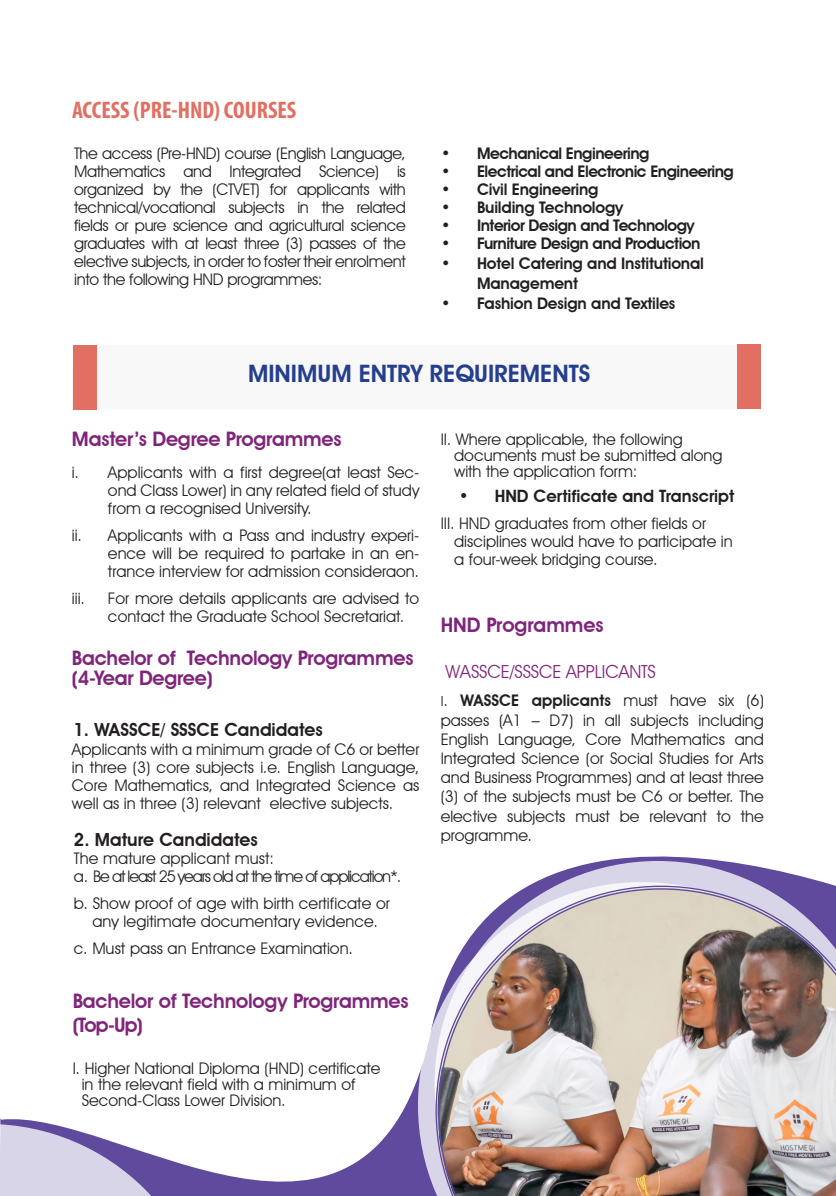
<style>
.page{position:relative;width:836px;height:1196px;background:#fff}
.page>*{position:absolute;margin:0;border:0;box-sizing:border-box;transform-origin:0 0}
.t1{font:600 24px "Avant Garde IT Cby BT";color:#253f8e}
.t2{font:700 condensed 24px "Myriad Pro";color:#e16f62}
.t3{font:600 20px/20px "Avant Garde IT Cby BT";letter-spacing:-.01em;color:#7f247a}
.t4{font:600 18px "Avant Garde IT Cby BT";color:#231f20}
.t5{font:18px "Avant Garde IT Cby BT";letter-spacing:-.01em;color:#7f247a}
.t6{font:600 17px "Avant Garde IT Cby BT";color:#231f20}
.t7{font:16px/18px "Avant Garde IT Cby BT";color:#231f20;text-align:justify}
.t8{font:600 16px "Avant Garde IT Cby BT";letter-spacing:-.03em;color:#231f20}
.t9{font:600 16px/20px "Avant Garde IT Cby BT";letter-spacing:-.01em;color:#231f20}
.t10{font:16px "Avant Garde IT Cby BT";letter-spacing:-.07em;color:#231f20}
.s1{font-size:14px}
.s2{font-weight:600}
</style>
<div class="page">
<svg style="left:210px;top:856px;width:504px;height:339px"></svg>
<svg style="left:418px;top:881px;width:16px;height:314px"></svg>
<svg style="left:434px;top:860px;width:399px;height:335px"></svg>
<img style="left:438px;top:888px;width:397px;height:307px">
<svg style="left:0;top:1119px;width:210px;height:76px"></svg>
<div style="left:73px;top:345px;width:23px;height:64px;background:#e16f62"></div>
<div style="left:737px;top:344px;width:23px;height:65px;background:#e16f62"></div>
<p class="t2" style="left:72px;top:95px;width:226px">ACCESS (PRE-HND) COURSES</p>
<p class="t7" style="left:74px;top:144px;width:333px">The access (Pre-HND) course (English Language, Mathematics and Integrated Science) is organized by the (CTVET) for applicants with technical/vocational subjects in the related fields or pure science and agricultural science graduates with at least three (3) passes of the elective subjects, in order to foster their enrolment into the following HND programmes:</p>
<p class="t8" style="left:441px;top:144px;width:210px">• Mechanical Engineering</p>
<p class="t8" style="left:441px;top:162px;width:294px">• Electrical and Electronic Engineering</p>
<p class="t9" style="left:441px;top:179px;width:159px">• Civil Engineering</p>
<p class="t9" style="left:441px;top:197px;width:184px">• Building Technology</p>
<p class="t8" style="left:441px;top:216px;width:255px">• Interior Design and Technology</p>
<p class="t8" style="left:441px;top:234px;width:261px">• Furniture Design and Production</p>
<p class="t9" style="left:477px;top:253px;width:228px;text-indent:-36px">• Hotel Catering and Institutional<br>Management</p>
<p class="t9" style="left:441px;top:293px;width:236px">• Fashion Design and Textiles</p>
<p class="t1" style="left:248px;top:359px;width:343px">MINIMUM ENTRY REQUIREMENTS</p>
<p class="t3" style="left:72px;top:428px;width:271px">Master’s Degree Programmes</p>
<p class="t7" style="left:108px;top:463px;width:313px;text-indent:-36px">i. Applicants with a first degree(at least Sec&shy;ond Class Lower) in any related field of study from a recognised University.</p>
<p class="t7" style="left:108px;top:526px;width:313px;text-indent:-36px">ii. Applicants with a Pass and industry experi&shy;ence will be required to partake in an en&shy;trance interview for admission consideraon.</p>
<p class="t7" style="left:72px;top:589px;width:14px">iii.</p>
<p class="t7" style="left:108px;top:589px;width:313px">For more details applicants are advised to contact the Graduate School Secretariat.</p>
<p class="t3" style="left:72px;top:647px;width:343px">Bachelor of Technology Programmes (4-Year Degree)</p>
<p class="t4" style="left:73px;top:718px;width:251px">1. WASSCE/ SSSCE Candidates</p>
<p class="t7" style="left:72px;top:740px;width:349px">Applicants with a minimum grade of C6 or better in three (3) core subjects i.e. English Language, Core Mathematics, and Integrated Science as well as in three (3) relevant elective subjects.</p>
<p class="t4" style="left:74px;top:828px;width:185px">2. Mature Candidates</p>
<p class="t7" style="left:74px;top:849px;width:202px">The mature applicant must:</p>
<p class="t10" style="left:74px;top:866px;width:329px">a. Be at least 25 years old at the time of application*.</p>
<p class="t7" style="left:74px;top:894px;width:317px">b. Show proof of age with birth certificate or</p>
<p class="t7" style="left:92px;top:912px;width:287px">any legitimate documentary evidence.</p>
<p class="t7" style="left:74px;top:939px;width:280px">c. Must pass an Entrance Examination.</p>
<p class="t3" style="left:73px;top:988px;width:337px;line-height:24px">Bachelor of Technology Programmes (Top-Up)</p>
<p class="t7" style="left:73px;top:1058px;width:309px">I. Higher National Diploma (HND) certificate</p>
<p class="t7" style="left:82px;top:1074px;width:275px">in the relevant field with a minimum of</p>
<p class="t7" style="left:82px;top:1090px;width:205px">Second-Class Lower Division.</p>
<p class="t7" style="left:440px;top:430px;width:243px">II. Where applicable, the following</p>
<p class="t7" style="left:454px;top:446px;width:269px">documents must be submitted along</p>
<p class="t7" style="left:454px;top:462px;width:185px">with the application form:</p>
<p class="t6" style="left:458px;top:485px;width:277px">• HND Certificate and Transcript</p>
<p class="t7" style="left:440px;top:514px;width:267px">III. HND graduates from other fields or</p>
<p class="t7" style="left:454px;top:532px;width:280px">disciplines would have to participate in</p>
<p class="t7" style="left:454px;top:550px;width:205px">a four-week bridging course.</p>
<p class="t3" style="left:440px;top:614px;width:164px">HND Programmes</p>
<p class="t5" style="left:445px;top:660px;width:212px">WASSCE/SSSCE APPLICANTS</p>
<p class="t7" style="left:440px;top:691px;width:324px;line-height:19.2px"><span class="s1">I</span>. <span class="s2">WASSCE applicants</span> must have six (6) passes (A1 – D7) in all subjects including English Language, Core Mathematics and Integrated Science (or Social Studies for Arts and Business Programmes) and at least three (3) of the subjects must be C6 or better. The elective subjects must be relevant to the programme.</p>
</div>
